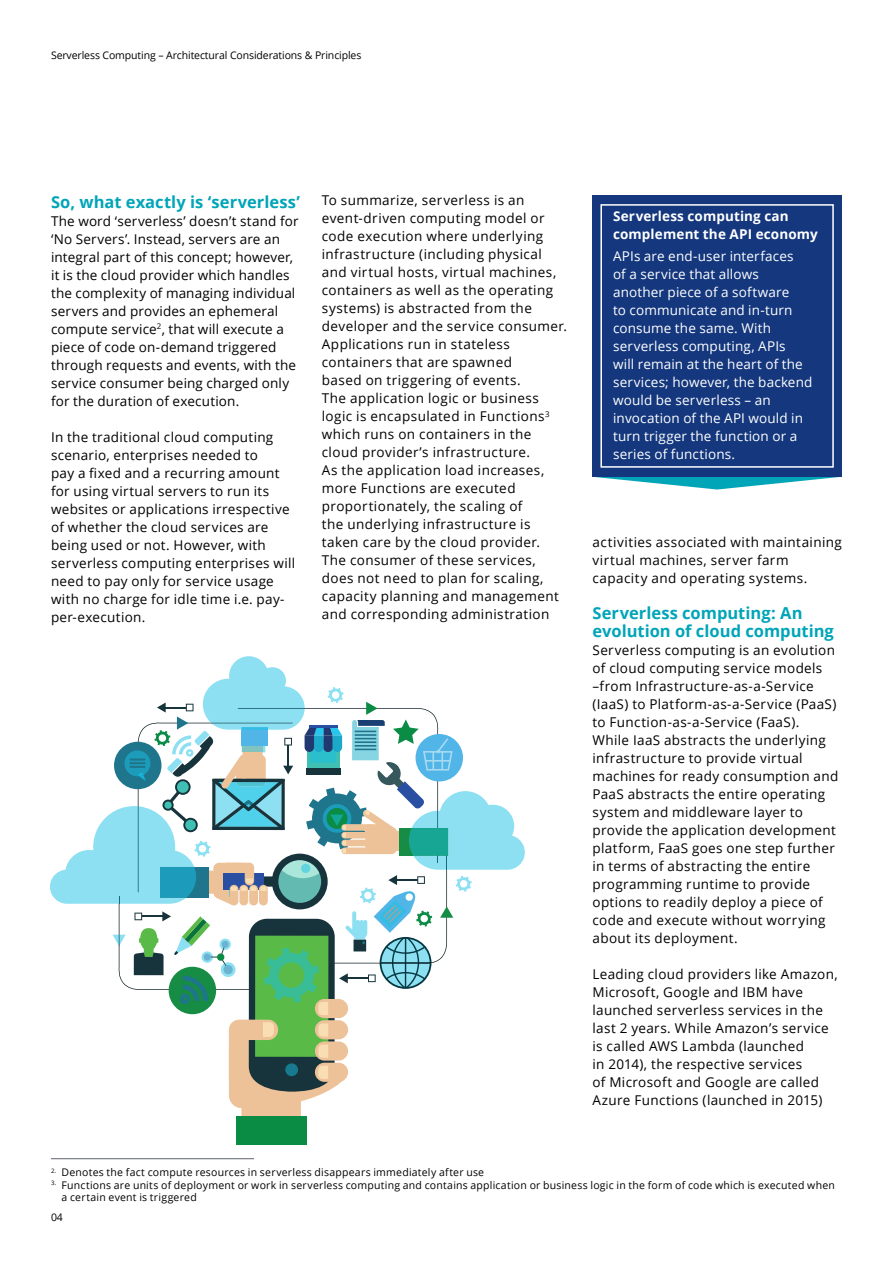
<style>
.page{position:relative;width:893px;height:1263px;background:#fff}
.page>*{position:absolute;margin:0;border:0;box-sizing:border-box;transform-origin:0 0}
.t1{font:700 16.5px/18px "Open Sans";color:#00a5b8}
.t2{font:13.5px/18px "Open Sans";letter-spacing:.025em;color:#000}
.t3{font:13.5px/18px "Open Sans";letter-spacing:.01em;color:#fff}
.t4{font:700 13.5px/18px "Open Sans";letter-spacing:.01em;color:#fff}
.t5{font:10.5px/12.6px "Open Sans";letter-spacing:.02em;color:#000}
.t6{font:10.5px "Open Sans";letter-spacing:-.01em;color:#000}
</style>
<div class="page">
<hr style="left:51px;top:1158px;width:203px;height:1px;background:#5f636a">
<svg style="left:595px;top:477px;width:244px;height:12px"></svg>
<div style="left:592px;top:195px;width:250px;height:282px;background:#14377d"></div>
<div style="left:600px;top:204px;width:234px;height:264px;border:2px solid #fff"></div>
<div style="left:236px;top:1116px;width:71px;height:29px;background:#0a8c45"></div>
<svg style="left:50px;top:656px;width:475px;height:460px"></svg>
<p class="t6" style="left:51px;top:48px;width:312px">Serverless Computing – Architectural Considerations &amp; Principles</p>
<p class="t1" style="left:51px;top:192px;width:251px">So, what exactly is ‘serverless’</p>
<p class="t2" style="left:51px;top:211px;width:249px">The word ‘serverless’ doesn’t stand for ‘No Servers’. Instead, servers are an integral part of this concept; however, it is the cloud provider which handles the complexity of managing individual servers and provides an ephemeral compute service<sup>2</sup>, that will execute a piece of code on-demand triggered through requests and events, with the service consumer being charged only for the duration of execution.</p>
<p class="t2" style="left:51px;top:427px;width:246px">In the traditional cloud computing scenario, enterprises needed to<br>pay a fixed and a recurring amount for using virtual servers to run its websites or applications irrespective of whether the cloud services are being used or not. However, with serverless computing enterprises will need to pay only for service usage with no charge for idle time i.e. pay&shy;per-execution.</p>
<p class="t2" style="left:322px;top:191px;width:247px">To summarize, serverless is an event-driven computing model or code execution where underlying infrastructure (including physical and virtual hosts, virtual machines, containers as well as the operating systems) is abstracted from the developer and the service consumer.<br>Applications run in stateless containers that are spawned<br>based on triggering of events.<br>The application logic or business logic is encapsulated in Functions<sup>3 </sup>which runs on containers in the cloud provider’s infrastructure.<br>As the application load increases, more Functions are executed proportionately, the scaling of<br>the underlying infrastructure is taken care by the cloud provider.<br>The consumer of these services, does not need to plan for scaling, capacity planning and management and corresponding administration</p>
<p class="t4" style="left:613px;top:207px;width:206px">Serverless computing can complement the API economy</p>
<p class="t3" style="left:613px;top:246px;width:201px">APIs are end-user interfaces<br>of a service that allows another piece of a software<br>to communicate and in-turn consume the same. With serverless computing, APIs<br>will remain at the heart of the services; however, the backend would be serverless – an invocation of the API would in turn trigger the function or a series of functions.</p>
<p class="t2" style="left:592px;top:533px;width:251px">activities associated with maintaining virtual machines, server farm capacity and operating systems.</p>
<p class="t1" style="left:592px;top:603px;width:243px">Serverless computing: An evolution of cloud computing</p>
<p class="t2" style="left:592px;top:641px;width:247px">Serverless computing is an evolution of cloud computing service models –from Infrastructure-as-a-Service (IaaS) to Platform-as-a-Service (PaaS) to Function-as-a-Service (FaaS).<br>While IaaS abstracts the underlying infrastructure to provide virtual machines for ready consumption and PaaS abstracts the entire operating system and middleware layer to provide the application development platform, FaaS goes one step further in terms of abstracting the entire programming runtime to provide options to readily deploy a piece of code and execute without worrying about its deployment.</p>
<p class="t2" style="left:592px;top:965px;width:247px">Leading cloud providers like Amazon, Microsoft, Google and IBM have launched serverless services in the last 2 years. While Amazon’s service is called AWS Lambda (launched<br>in 2014), the respective services<br>of Microsoft and Google are called Azure Functions (launched in 2015)</p>
<p class="t5" style="left:51px;top:1166px;width:435px"><sup>2.</sup> Denotes the fact compute resources in serverless disappears immediately after use</p>
<p class="t5" style="left:62px;top:1178px;width:775px;text-indent:-11px"><sup>3.</sup> Functions are units of deployment or work in serverless computing and contains application or business logic in the form of code which is executed when a certain event is triggered</p>
<p class="t5" style="left:51px;top:1211px;width:13px">04</p>
</div>
